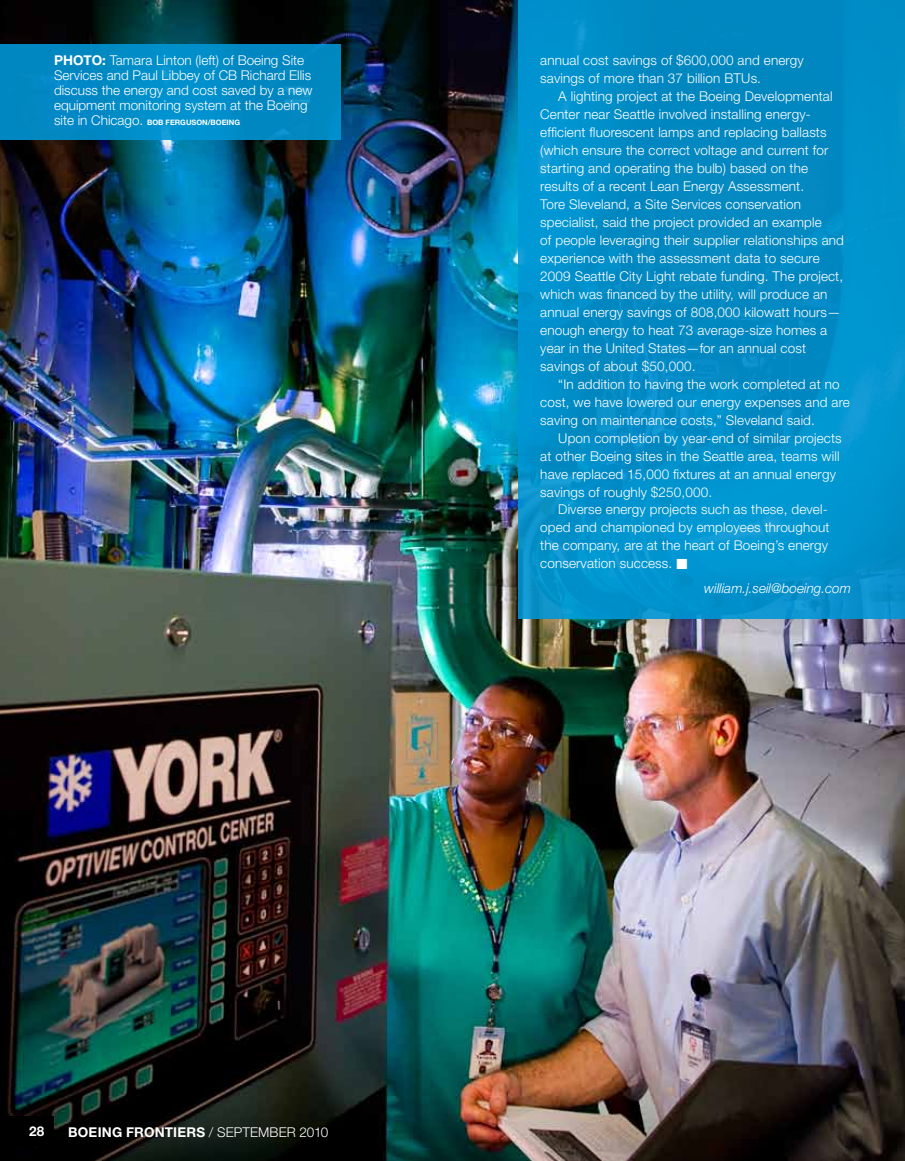
<style>
.page{position:relative;width:905px;height:1161px;background:#fff}
.page>*{position:absolute;margin:0;border:0;box-sizing:border-box;transform-origin:0 0}
.t1{font:300 13.5px/18px "Helvetica Neue";letter-spacing:.01em;color:#fff}
.t2{font:700 13.5px "Helvetica Neue";letter-spacing:.015em;color:#fff}
.t3{font:italic 300 13.5px "Helvetica Neue";color:#fff}
.t4{font:700 7.5px "Helvetica Neue";color:#fff}
.s1{font-weight:700}
.s2{font-weight:700;font-size:7.5px}
.s3{font-weight:300}
</style>
<div class="page">
<img style="left:0;top:0;width:904px;height:1161px">
<div style="left:0;top:1116px;width:54px;height:31px;background:#000"></div>
<div style="left:518px;top:0;width:386px;height:619px;background:linear-gradient(to right,#028fca,#028ec7)"></div>
<div style="left:0;top:44px;width:340px;height:96px;background:linear-gradient(to right,#018ac6,#018bc5)"></div>
<p class="t1" style="left:54px;top:52px;width:260px;line-height:15px"><span class="s1">PH OTO:</span> Tamara Linton (left) of Boeing Site Services and Paul Libbey of CB Richard Ellis discuss the energy and cost saved by a new equipment monitoring system at the Boeing site in Chicago. <span class="s2">BOB FERG</span></p>
<p class="t4" style="left:186px;top:117px;width:12px">USON</p>
<p class="t4" style="left:208px;top:117px;width:14px">/BOEING</p>
<p class="t1" style="left:540px;top:51px;width:265px">annual cost savings of $600,000 and energy savings of more than 37 billion BTUs.</p>
<p class="t1" style="left:540px;top:87px;width:305px;text-indent:18px">A lighting project at the Boeing Developmental Center near Seattle involved installing energy&shy;efficient fluorescent lamps and replacing ballasts (which ensure the correct voltage and current for starting and operating the bulb) based on the results of a recent Lean Energy Assessment.<br>Tore Sleveland, a Site Services conservation specialist, said the project provided an example<br>of people leveraging their supplier relationships and experience with the assessment data to secure 2009 Seattle City Light rebate funding. The project, which was financed by the utility, will produce an annual energy savings of 808,000 kilowatt hours— enough energy to heat 73 average-size homes a year in the United States—for an annual cost savings of about $50,000.</p>
<p class="t1" style="left:540px;top:374px;width:311px;text-indent:18px">“In addition to having the work completed at no cost, we have lowered our energy expenses and are saving on maintenance costs,” Sleveland said.</p>
<p class="t1" style="left:540px;top:428px;width:303px;text-indent:18px">Upon completion by year-end of similar projects at other Boeing sites in the Seattle area, teams will have replaced 15,000 fixtures at an annual energy savings of roughly $250,000.</p>
<p class="t1" style="left:540px;top:500px;width:290px;text-indent:18px">Diverse energy projects such as these, devel&shy;oped and championed by employees throughout the company, are at the heart of Boeing’s energy conservation success. ■</p>
<p class="t3" style="left:704px;top:580px;width:148px">william.j.seil@boeing.com</p>
<p class="t2" style="left:29px;top:1123px;width:17px">28</p>
<p class="t2" style="left:68px;top:1123px;width:261px">BOEING FRONTIERS <span class="s3">/ SEPTEMBER 2010</span></p>
</div>
